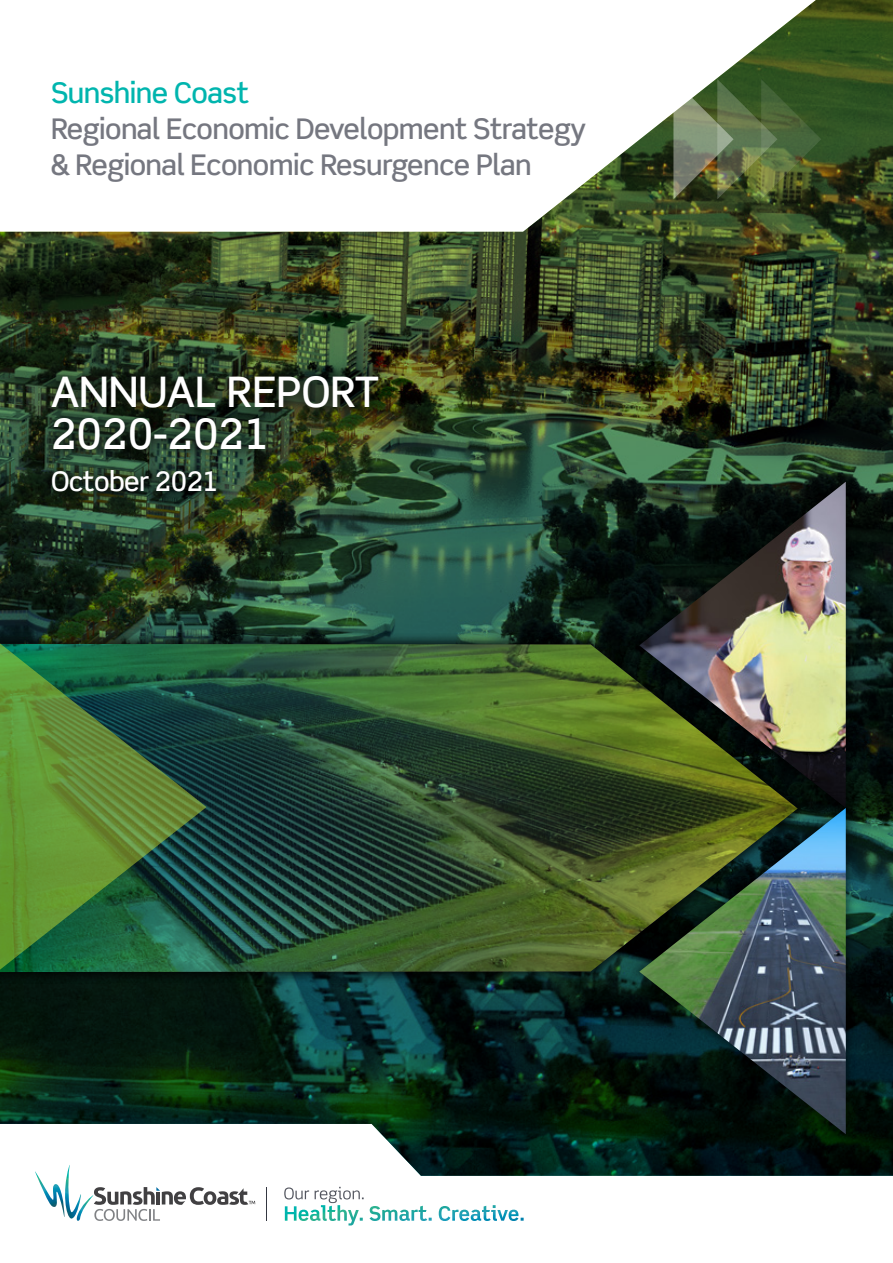
<style>
.page{position:relative;width:893px;height:1263px;background:#fff}
.page>*{position:absolute;margin:0;border:0;box-sizing:border-box;transform-origin:0 0}
.t1{font:500 42.15px/42.2px "Scene Std";color:#fff}
.t2{font:500 28.5px/36px "Scene Std";letter-spacing:-.02em;color:#757780}
.t3{font:500 28.5px "Scene Std";letter-spacing:-.02em;color:#00b5ae}
.t4{font:500 27px "Scene Std";letter-spacing:-.02em;color:#fff}
</style>
<div class="page">
<hr style="left:266px;top:1187px;width:1px;height:34px;background:#343741">
<img style="left:65px;top:1176px;width:16px;height:43px">
<img style="left:37px;top:1176px;width:28px;height:41px">
<img style="left:77px;top:1195px;width:16px;height:26px">
<svg style="left:94px;top:1187px;width:161px;height:34px"></svg>
<svg style="left:284px;top:1187px;width:25px;height:12px"></svg>
<svg style="left:315px;top:1187px;width:49px;height:16px"></svg>
<img style="left:285px;top:1206px;width:12px;height:15px">
<svg style="left:299px;top:1210px;width:21px;height:11px"></svg>
<img style="left:321px;top:1205px;width:26px;height:16px">
<img style="left:348px;top:1210px;width:11px;height:15px">
<img style="left:369px;top:1206px;width:11px;height:15px">
<img style="left:382px;top:1210px;width:15px;height:11px">
<svg style="left:399px;top:1210px;width:19px;height:11px"></svg>
<img style="left:419px;top:1206px;width:8px;height:15px">
<img style="left:439px;top:1206px;width:11px;height:15px">
<svg style="left:452px;top:1210px;width:29px;height:11px"></svg>
<img style="left:482px;top:1206px;width:9px;height:15px">
<svg style="left:491px;top:1205px;width:33px;height:16px"></svg>
<img style="left:0;top:0;width:893px;height:1176px">
<div style="left:628px;top:471px;width:229px;height:348px;background:#000;opacity:.5"></div>
<img style="left:639px;top:482px;width:207px;height:315px">
<div style="left:628px;top:797px;width:229px;height:348px;background:#000;opacity:.5"></div>
<div style="left:36px;top:360px;width:358px;height:147px;background:#000;opacity:.5"></div>
<svg style="left:673px;top:79px;width:148px;height:120px;background:#5e7049"></svg>
<div style="left:0;top:632px;width:809px;height:352px;background:#000;opacity:.5"></div>
<img style="left:0;top:644px;width:798px;height:328px">
<svg style="left:0;top:643px;width:207px;height:327px;background:#3e753c"></svg>
<p class="t3" style="left:51px;top:75px;width:199px">Sunshine Coast</p>
<p class="t2" style="left:51px;top:110px;width:536px">Regional Economic Development Strategy &amp; Regional Economic Resurgence Plan</p>
<h1 class="t1" style="left:51px;top:370px;width:330px">ANNUAL REPORT<br>2020-2021</h1>
<p class="t4" style="left:51px;top:465px;width:169px">October 2021</p>
</div>
